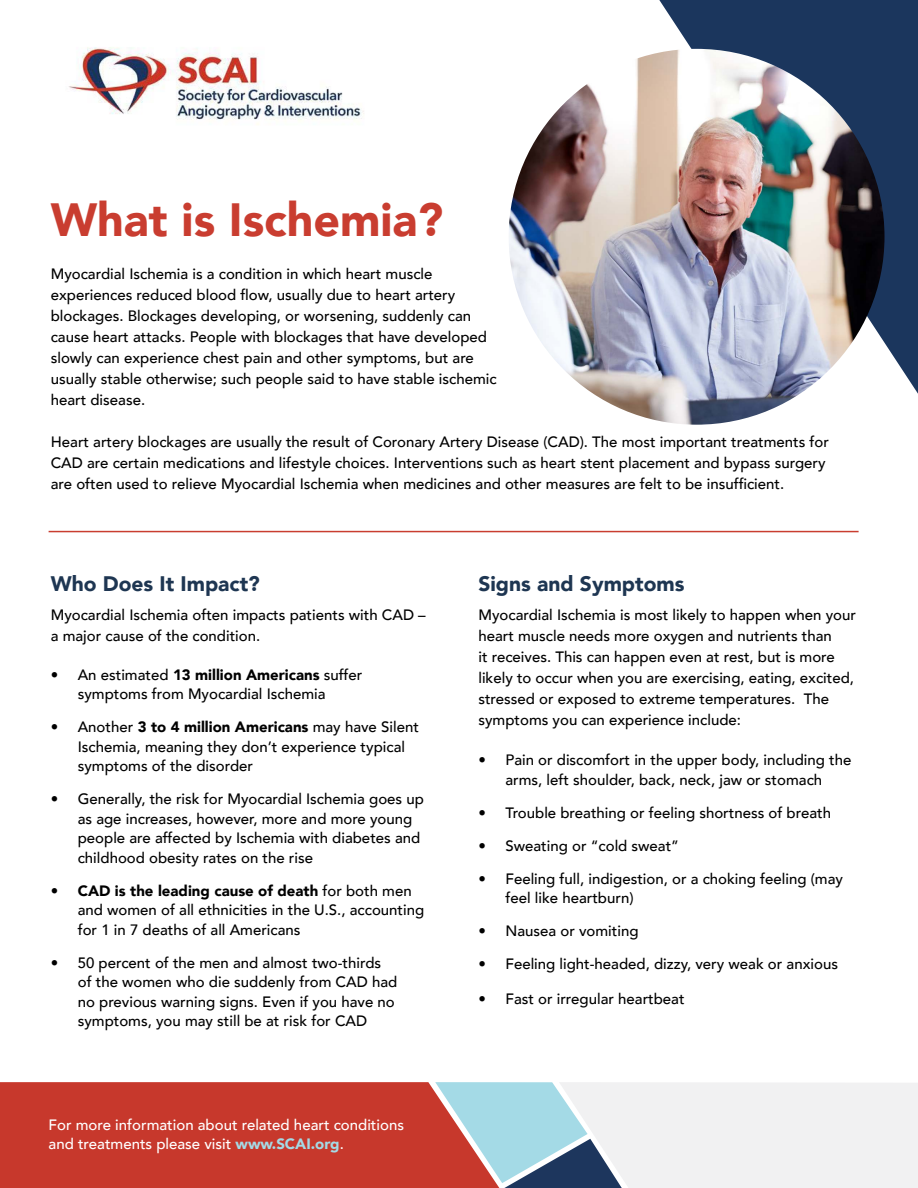
<style>
.page{position:relative;width:918px;height:1188px;background:#fff}
.page>*{position:absolute;margin:0;border:0;box-sizing:border-box;transform-origin:0 0}
.t1{font:900 46.5px "Avenir";color:#c93d30}
.t2{font:900 21px "Avenir";color:#1e3652}
.t3{font:500 15px/21px "Avenir";color:#000}
.t4{font:500 15px/19.5px "Avenir";color:#fff}
.s1{font-weight:900}
.s2{font-weight:900;color:#a4dae6}
</style>
<div class="page">
<div style="left:0;top:1082px;width:435px;height:106px;background:#c7382c"></div>
<svg style="left:659px;top:0;width:259px;height:394px;background:#3a5173"></svg>
<img style="left:509px;top:49px;width:376px;height:376px;border-radius:188px">
<img style="left:69px;top:47px;width:295px;height:78px">
<hr style="left:49px;top:531px;width:810px;height:1px;background:#c93d30">
<svg style="left:435px;top:1082px;width:483px;height:106px"></svg>
<h1 class="t1" style="left:51px;top:180px;width:394px">What is Ischemia?</h1>
<p class="t3" style="left:51px;top:262px;width:447px">Myocardial Ischemia is a condition in which heart muscle experiences reduced blood flow, usually due to heart artery blockages. Blockages developing, or worsening, suddenly can cause heart attacks. People with blockages that have developed slowly can experience chest pain and other symptoms, but are usually stable otherwise; such people said to have stable ischemic heart disease.</p>
<p class="t3" style="left:51px;top:430px;width:780px">Heart artery blockages are usually the result of Coronary Artery Disease (CAD). The most important treatments for<br>CAD are certain medications and lifestyle choices. Interventions such as heart stent placement and bypass surgery are often used to relieve Myocardial Ischemia when medicines and other measures are felt to be insufficient.</p>
<h2 class="t2" style="left:51px;top:566px;width:211px">Who Does It Impact?</h2>
<p class="t3" style="left:51px;top:603px;width:377px">Myocardial Ischemia often impacts patients with CAD – a major cause of the condition.</p>
<p class="t3" style="left:78px;top:664px;width:286px;line-height:19.5px;text-indent:-27px">• An estimated <span class="s1">13 million Americans</span> suffer symptoms from Myocardial Ischemia</p>
<p class="t3" style="left:78px;top:716px;width:343px;line-height:19.5px;text-indent:-27px">• Another <span class="s1">3 to 4 million Americans</span> may have Silent<br>Ischemia, meaning they don’t experience typical symptoms of the disorder</p>
<p class="t3" style="left:78px;top:788px;width:348px;line-height:19.5px;text-indent:-27px">• Generally, the risk for Myocardial Ischemia goes up as age increases, however, more and more young people are affected by Ischemia with diabetes and childhood obesity rates on the rise</p>
<p class="t3" style="left:78px;top:880px;width:348px;line-height:19.5px;text-indent:-27px"><span class="s1">• CAD is the leading cause of death</span> for both men and women of all ethnicities in the U.S., accounting for 1 in 7 deaths of all Americans</p>
<p class="t3" style="left:78px;top:952px;width:321px;line-height:19.5px;text-indent:-27px">• 50 percent of the men and almost two-thirds of the women who die suddenly from CAD had no previous warning signs. Even if you have no symptoms, you may still be at risk for CAD</p>
<p class="t4" style="left:49px;top:1114px;width:357px">For more information about related heart conditions and treatments please visit <span class="s2">www.SCAI.org</span>.</p>
<h2 class="t2" style="left:478px;top:566px;width:208px">Signs and Symptoms</h2>
<p class="t3" style="left:478px;top:603px;width:379px">Myocardial Ischemia is most likely to happen when your heart muscle needs more oxygen and nutrients than<br>it receives. This can happen even at rest, but is more likely to occur when you are exercising, eating, excited, stressed or exposed to extreme temperatures. The symptoms you can experience include:</p>
<p class="t3" style="left:478px;top:749px;width:374px;line-height:19.5px;text-align:center">• Pain or discomfort in the upper body, including the arms, left shoulder, back, neck, jaw or stomach</p>
<p class="t3" style="left:478px;top:801px;width:354px">• Trouble breathing or feeling shortness of breath</p>
<p class="t3" style="left:478px;top:834px;width:202px">• Sweating or “cold sweat”</p>
<p class="t3" style="left:505px;top:868px;width:339px;line-height:19.5px;text-indent:-27px">• Feeling full, indigestion, or a choking feeling (may feel like heartburn)</p>
<p class="t3" style="left:478px;top:920px;width:162px">• Nausea or vomiting</p>
<p class="t3" style="left:478px;top:953px;width:361px">• Feeling light-headed, dizzy, very weak or anxious</p>
<p class="t3" style="left:478px;top:987px;width:208px">• Fast or irregular heartbeat</p>
</div>
